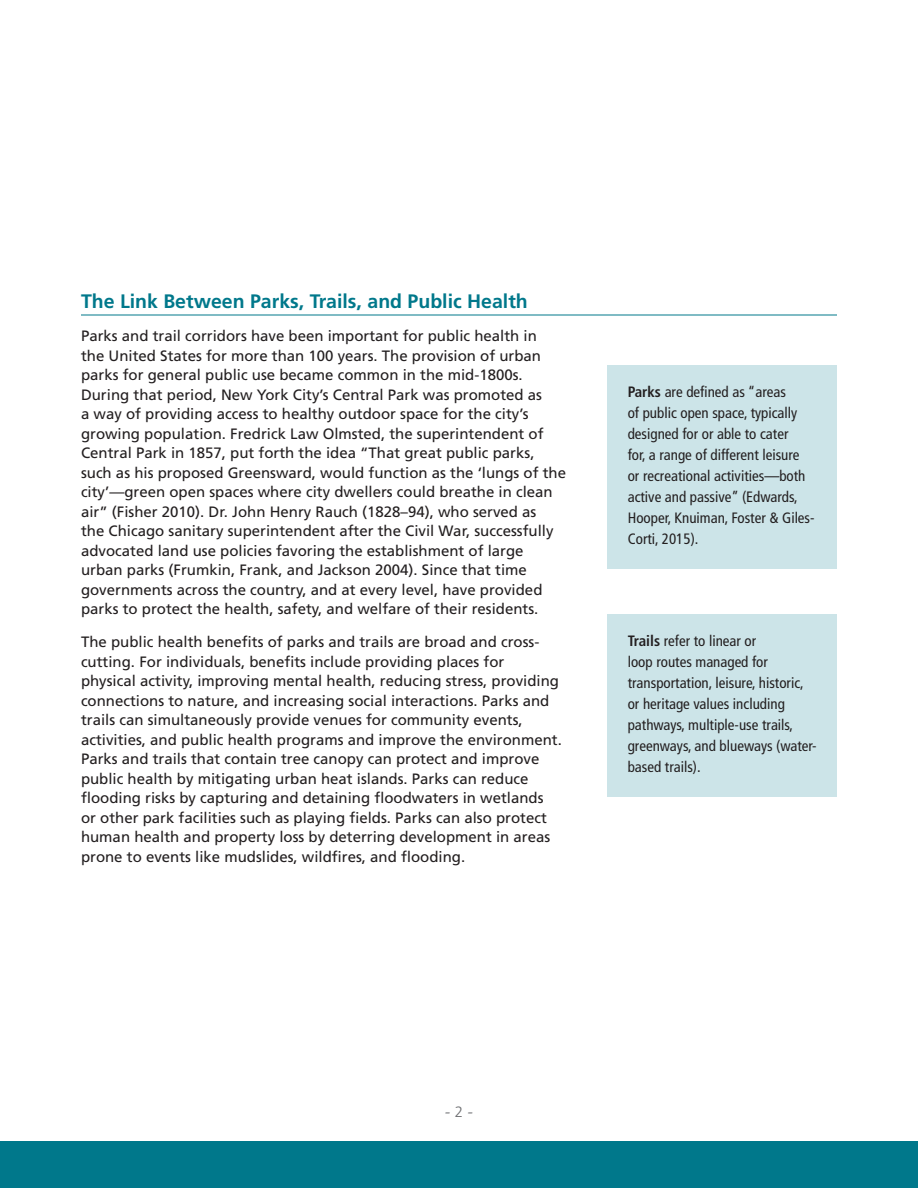
<style>
.page{position:relative;width:918px;height:1188px;background:#fff}
.page>*{position:absolute;margin:0;border:0;box-sizing:border-box;transform-origin:0 0}
.t1{font:700 19.5px "Frutiger LT Std";color:#00788b}
.t2{font:18px "Minion Pro";color:#6c6d70}
.t3{font:15px/19.5px "Frutiger LT Std";color:#231f20}
.Call_out_box{font:condensed 15px/21px "Frutiger LT Std";color:#231f20}
.s1{font-weight:700}
.s2{font-family:"Frutiger LT Std";font-weight:300;font-size:15px}
</style>
<div class="page">
<hr style="left:81px;top:315px;width:756px;height:1px;background:#00788b">
<div style="left:608px;top:365px;width:229px;height:203px;background:#cce4e8"></div>
<div style="left:608px;top:615px;width:229px;height:182px;background:#cce4e8"></div>
<div style="left:0;top:1141px;width:918px;height:47px;background:#00788b"></div>
<h1 class="t1" style="left:81px;top:290px;width:448px">The Link Between Parks, Trails, and Public Health</h1>
<p class="t3" style="left:81px;top:326px;width:487px">Parks and trail corridors have been important for public health in<br>the United States for more than 100 years. The provision of urban parks for general public use became common in the mid-1800s.<br>During that period, New York City’s Central Park was promoted as<br>a way of providing access to healthy outdoor space for the city’s growing population. Fredrick Law Olmsted, the superintendent of Central Park in 1857, put forth the idea “That great public parks, such as his proposed Greensward, would function as the ‘lungs of the city’—green open spaces where city dwellers could breathe in clean air” (Fisher 2010). Dr. John Henry Rauch (1828–94), who served as<br>the Chicago sanitary superintendent after the Civil War, successfully advocated land use policies favoring the establishment of large urban parks (Frumkin, Frank, and Jackson 2004). Since that time governments across the country, and at every level, have provided parks to protect the health, safety, and welfare of their residents.</p>
<p class="t3" style="left:81px;top:632px;width:482px">The public health benefits of parks and trails are broad and cross&shy;cutting. For individuals, benefits include providing places for physical activity, improving mental health, reducing stress, providing connections to nature, and increasing social interactions. Parks and trails can simultaneously provide venues for community events, activities, and public health programs and improve the environment.<br>Parks and trails that contain tree canopy can protect and improve public health by mitigating urban heat islands. Parks can reduce flooding risks by capturing and detaining floodwaters in wetlands or other park facilities such as playing fields. Parks can also protect human health and property loss by deterring development in areas prone to events like mudslides, wildfires, and flooding.</p>
<p class="Call_out_box" style="left:628px;top:381px;width:188px"><span class="s1">Parks</span> are defined as “areas<br>of public open space, typically designed for or able to cater<br>for, a range of different leisure or recreational activities—both active and passive” (Edwards,<br>Hooper, Knuiman, Foster &amp; Giles-<br>Corti, 2015).</p>
<p class="Call_out_box" style="left:628px;top:630px;width:190px"><span class="s1">Trails</span> refer to linear or<br>loop routes managed for transportation, leisure, historic, or heritage values including pathways, multiple-use trails, greenways, and blueways (water&shy;based trails).</p>
<p class="t2" style="left:444px;top:1099px;width:31px">- <span class="s2">2</span> -</p>
</div>
